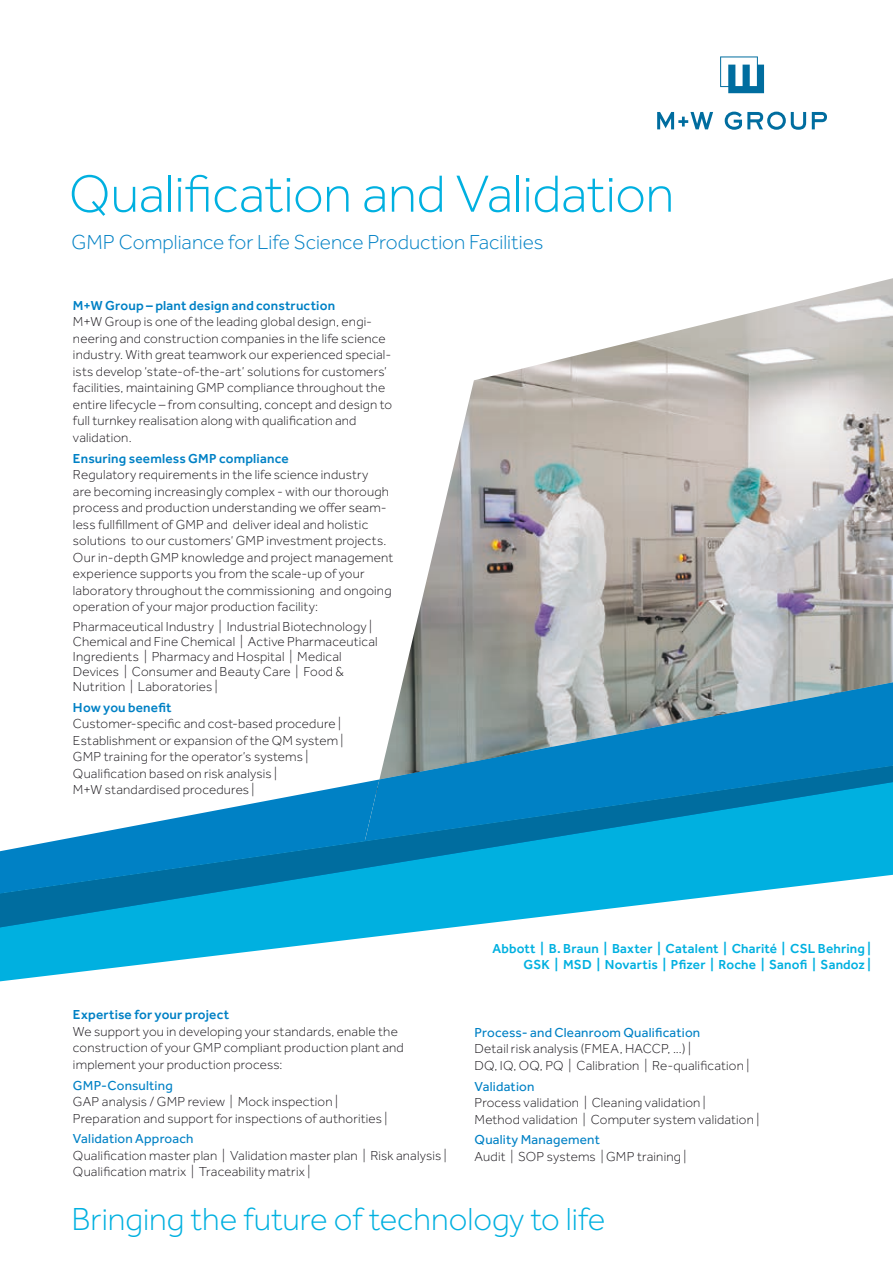
<style>
.page{position:relative;width:893px;height:1263px;background:#fff}
.page>*{position:absolute;margin:0;border:0;box-sizing:border-box;transform-origin:0 0}
.t1{font:300 54px "Effra Corp";letter-spacing:-.005em;color:#00b0e0}
.t2{font:300 33px "Effra Corp";color:#00b0e0}
.t3{font:300 21px "Effra Corp";color:#0081c5}
.t4{font:300 13.5px/16.5px "Effra Corp";letter-spacing:.015em;color:#1a171c}
.t5{font:500 13.5px "Effra Corp";letter-spacing:.015em;color:#0081c5}
.t6{font:500 13.5px/16.5px "Effra Corp";letter-spacing:.015em;color:#00b0e0;text-align:right}
.t7{font:13.5px "Effra Corp";letter-spacing:.015em;color:#0081c5}
</style>
<div class="page">
<svg style="left:720px;top:56px;width:44px;height:37px"></svg>
<svg style="left:725px;top:112px;width:81px;height:18px"></svg>
<svg style="left:812px;top:112px;width:15px;height:17px"></svg>
<svg style="left:657px;top:112px;width:56px;height:17px"></svg>
<img style="left:402px;top:278px;width:491px;height:404px">
<svg style="left:0;top:927px;width:455px;height:54px"></svg>
<img style="left:382px;top:682px;width:511px;height:84px">
<svg style="left:0;top:766px;width:893px;height:161px"></svg>
<h1 class="t1" style="left:69px;top:160px;width:607px">Qualification and Validation</h1>
<h3 class="t3" style="left:71px;top:229px;width:473px">GMP Compliance for Life Science Production Facilities</h3>
<p class="t5" style="left:73px;top:297px;width:264px">M+W Group – plant design and construction</p>
<p class="t4" style="left:73px;top:313px;width:321px">M+W Group is one of the leading global design, engi&shy;neering and construction companies in the life science industry. With great teamwork our experienced special&shy;ists develop ‘state-of-the-art’ solutions for customers’ facilities, maintaining GMP compliance throughout the entire lifecycle – from consulting, concept and design to full turnkey realisation along with qualification and validation.</p>
<p class="t5" style="left:73px;top:450px;width:217px">Ensuring seemless GMP compliance</p>
<p class="t4" style="left:73px;top:466px;width:322px">Regulatory requirements in the life science industry<br>are becoming increasingly complex - with our thorough process and production understanding we offer seam&shy;less fullfillment of GMP and deliver ideal and holistic solutions to our customers‘ GMP investment projects.<br>Our in-depth GMP knowledge and project management experience supports you from the scale-up of your laboratory throughout the commissioning and ongoing operation of your major production facility:</p>
<p class="t4" style="left:73px;top:619px;width:306px;line-height:15px">Pharmaceutical Industry | Industrial Biotechnology | Chemical and Fine Chemical | Active Pharmaceutical Ingredients | Pharmacy and Hospital | Medical Devices | Consumer and Beauty Care | Food &amp; Nutrition | Laboratories |</p>
<p class="t5" style="left:73px;top:699px;width:100px">How you benefit</p>
<p class="t4" style="left:73px;top:715px;width:272px">Customer-specific and cost-based procedure | Establishment or expansion of the QM system | GMP training for the operator’s systems | Qualification based on risk analysis |<br>M+W standardised procedures |</p>
<p class="t5" style="left:73px;top:1006px;width:158px">Expertise for your project</p>
<p class="t4" style="left:73px;top:1023px;width:332px">We support you in developing your standards, enable the construction of your GMP compliant production plant and implement your production process:</p>
<p class="t7" style="left:73px;top:1077px;width:101px">GMP-Consulting</p>
<p class="t4" style="left:73px;top:1093px;width:316px">GAP analysis / GMP review | Mock inspection |<br>Preparation and support for inspections of authorities |</p>
<p class="t7" style="left:73px;top:1130px;width:122px">Validation Approach</p>
<p class="t4" style="left:73px;top:1147px;width:375px">Qualification master plan | Validation master plan | Risk analysis |<br>Qualification matrix | Traceability matrix |</p>
<p class="t6" style="left:492px;top:940px;width:380px">Abbott | B. Braun | Baxter | Catalent | Charité | CSL Behring |<br>GSK | MSD | Novartis | Pfizer | Roche | Sanofi | Sandoz |</p>
<p class="t7" style="left:475px;top:1024px;width:227px">Process- and Cleanroom Qualification</p>
<p class="t4" style="left:475px;top:1040px;width:276px">Detail risk analysis (FMEA, HACCP, ...) |<br>DQ, IQ, OQ, PQ | Calibration | Re-qualification |</p>
<p class="t7" style="left:475px;top:1078px;width:61px">Validation</p>
<p class="t4" style="left:475px;top:1094px;width:286px">Process validation | Cleaning validation |<br>Method validation | Computer system validation |</p>
<p class="t7" style="left:475px;top:1131px;width:127px">Quality Management</p>
<p class="t4" style="left:475px;top:1148px;width:213px">Audit | SOP systems | GMP training |</p>
<h2 class="t2" style="left:71px;top:1198px;width:536px">Bringing the future of technology to life</h2>
</div>
